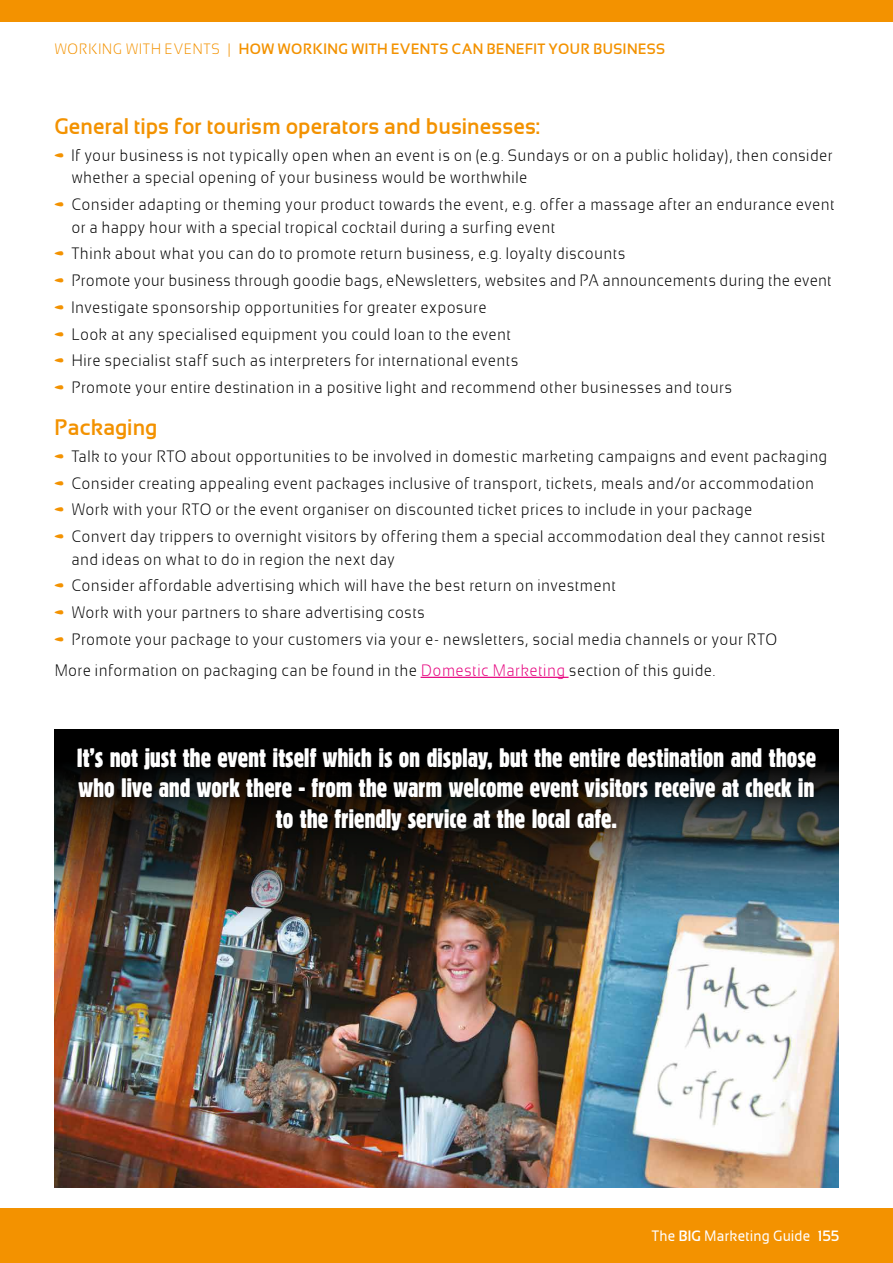
<style>
.page{position:relative;width:893px;height:1263px;background:#fff}
.page>*{position:absolute;margin:0;border:0;box-sizing:border-box;transform-origin:0 0}
.t1{font:25.5px/30.6px "Alive";color:#fff;text-align:center}
.t2{font:700 22.5px "Sansation";color:#f39200}
.t3{font:300 16.5px/22.5px "Sansation";letter-spacing:.005em;color:#000}
.t4{font:700 15px "Sansation";letter-spacing:.02em;color:#f39200}
.t5{font:15px "Sansation";color:#fff}
.s1{font-weight:300}
.s2{color:#f39200}
.s3{color:#e6007d}
.s4{font-weight:700}
</style>
<div class="page">
<div style="left:0;top:1209px;width:893px;height:54px;background:#f39200"></div>
<div style="left:0;top:0;width:893px;height:21px;background:#f39200"></div>
<hr style="left:421px;top:677px;width:148px;height:1px;background:#e6007d">
<img style="left:54px;top:1019px;width:785px;height:169px">
<img style="left:54px;top:729px;width:785px;height:290px">
<div style="left:69px;top:740px;width:755px;height:98px;background:#000;opacity:.45"></div>
<p class="t4" style="left:54px;top:40px;width:613px"><span class="s1">WORKING WITH EVENTS |</span> HOW WORKING WITH EVENTS CAN BENEFIT YOUR BUSINESS</p>
<h2 class="t2" style="left:54px;top:113px;width:487px">General tips for tourism operators and businesses:</h2>
<p class="t3" style="left:71px;top:144px;width:763px;text-indent:-17px"><span class="s2">•</span> If your business is not typically open when an event is on (e.g. Sundays or on a public holiday), then consider whether a special opening of your business would be worthwhile</p>
<p class="t3" style="left:71px;top:193px;width:765px;text-indent:-17px"><span class="s2">•</span> Consider adapting or theming your product towards the event, e.g. offer a massage after an endurance event or a happy hour with a special tropical cocktail during a surfing event</p>
<p class="t3" style="left:54px;top:242px;width:573px"><span class="s2">•</span> Think about what you can do to promote return business, e.g. loyalty discounts</p>
<p class="t3" style="left:54px;top:269px;width:779px"><span class="s2">•</span> Promote your business through goodie bags, eNewsletters, websites and PA announcements during the event</p>
<p class="t3" style="left:54px;top:296px;width:434px"><span class="s2">•</span> Investigate sponsorship opportunities for greater exposure</p>
<p class="t3" style="left:54px;top:323px;width:459px"><span class="s2">•</span> Look at any specialised equipment you could loan to the event</p>
<p class="t3" style="left:54px;top:349px;width:466px"><span class="s2">•</span> Hire specialist staff such as interpreters for international events</p>
<p class="t3" style="left:54px;top:376px;width:680px"><span class="s2">•</span> Promote your entire destination in a positive light and recommend other businesses and tours</p>
<h2 class="t2" style="left:54px;top:414px;width:105px">Packaging</h2>
<p class="t3" style="left:54px;top:445px;width:775px"><span class="s2">•</span> Talk to your RTO about opportunities to be involved in domestic marketing campaigns and event packaging</p>
<p class="t3" style="left:54px;top:472px;width:762px"><span class="s2">•</span> Consider creating appealing event packages inclusive of transport, tickets, meals and/or accommodation</p>
<p class="t3" style="left:54px;top:498px;width:700px"><span class="s2">•</span> Work with your RTO or the event organiser on discounted ticket prices to include in your package</p>
<p class="t3" style="left:71px;top:525px;width:756px;text-indent:-17px"><span class="s2">•</span> Convert day trippers to overnight visitors by offering them a special accommodation deal they cannot resist and ideas on what to do in region the next day</p>
<p class="t3" style="left:54px;top:574px;width:563px"><span class="s2">•</span> Consider affordable advertising which will have the best return on investment</p>
<p class="t3" style="left:54px;top:601px;width:372px"><span class="s2">•</span> Work with your partners to share advertising costs</p>
<p class="t3" style="left:54px;top:624px;width:725px;line-height:31px"><span class="s2">•</span> Promote your package to your customers via your e- newsletters, social media channels or your RTO<br>More information on packaging can be found in the <span class="s3">Domestic Marketing</span> section of this guide.</p>
<h1 class="t1" style="left:77px;top:742px;width:741px">It’s not just the event itself which is on display, but the entire destination and those who live and work there - from the warm welcome event visitors receive at check in to the friendly service at the local cafe.</h1>
<p class="t5" style="left:652px;top:1227px;width:189px">The <span class="s4">BIG</span> Marketing Guide <span class="s4">155</span></p>
</div>
